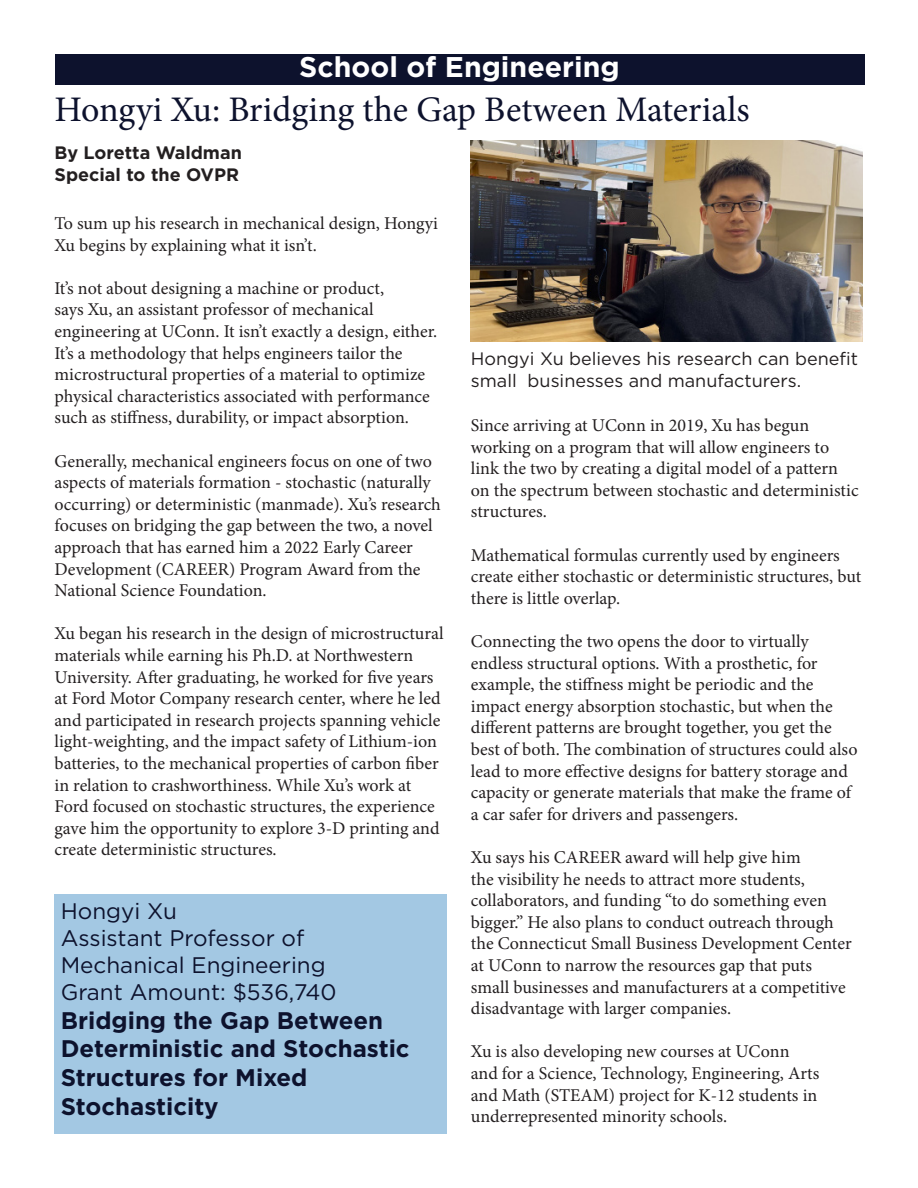
<style>
.page{position:relative;width:918px;height:1188px;background:#fff}
.page>*{position:absolute;margin:0;border:0;box-sizing:border-box;transform-origin:0 0}
.t1{font:36px "Minion Pro";color:#0d122d}
.t2{font:700 28.5px "Gotham";color:#fff}
.t3{font:700 24px/28.8px "Gotham";color:#0d122d}
.t4{font:22.5px "Gotham";color:#0d122d}
.t5{font:18px/21.6px "Minion Pro";color:#231f20}
.t6{font:18px/21.6px "Gotham";color:#231f20}
.t7{font:700 18px/21.6px "Gotham";color:#231f20}
</style>
<div class="page">
<div style="left:55px;top:54px;width:810px;height:30px;background:#0d122d"></div>
<div style="left:54px;top:894px;width:392px;height:240px;background:#a3c8e3"></div>
<img style="left:471px;top:140px;width:391px;height:201px">
<p class="t2" style="left:299px;top:48px;width:322px">School of Engineering</p>
<p class="t1" style="left:55px;top:86px;width:697px">Hongyi Xu: Bridging the Gap Between Materials</p>
<p class="t7" style="left:55px;top:142px;width:189px">By Loretta Waldman<br>Special to the OVPR</p>
<p class="t5" style="left:55px;top:213px;width:385px">To sum up his research in mechanical design, Hongyi<br>Xu begins by explaining what it isn’t.</p>
<p class="t5" style="left:55px;top:277px;width:384px">It’s not about designing a machine or product,<br>says Xu, an assistant professor of mechanical engineering at UConn. It isn’t exactly a design, either.<br>It’s a methodology that helps engineers tailor the microstructural properties of a material to optimize physical characteristics associated with performance such as stiffness, durability, or impact absorption.</p>
<p class="t5" style="left:55px;top:450px;width:388px">Generally, mechanical engineers focus on one of two aspects of materials formation - stochastic (naturally occurring) or deterministic (manmade). Xu’s research focuses on bridging the gap between the two, a novel approach that has earned him a 2022 Early Career Development (CAREER) Program Award from the National Science Foundation.</p>
<p class="t5" style="left:55px;top:623px;width:391px">Xu began his research in the design of microstructural materials while earning his Ph.D. at Northwestern University. After graduating, he worked for five years at Ford Motor Company research center, where he led and participated in research projects spanning vehicle light-weighting, and the impact safety of Lithium-ion batteries, to the mechanical properties of carbon fiber in relation to crashworthiness. While Xu’s work at Ford focused on stochastic structures, the experience gave him the opportunity to explore 3-D printing and create deterministic structures.</p>
<p class="t4" style="left:61px;top:896px;width:118px">Hongyi Xu</p>
<p class="t4" style="left:61px;top:923px;width:245px">Assistant Professor of</p>
<p class="t4" style="left:61px;top:950px;width:267px">Mechanical Engineering</p>
<p class="t4" style="left:61px;top:977px;width:277px">Grant Amount: $536,740</p>
<p class="t3" style="left:61px;top:1005px;width:350px">Bridging the Gap Between<br>Deterministic and Stochastic<br>Structures for Mixed<br>Stochasticity</p>
<p class="t6" style="left:471px;top:348px;width:389px">Hongyi Xu believes his research can benefit small businesses and manufacturers.</p>
<p class="t5" style="left:471px;top:415px;width:389px">Since arriving at UConn in 2019, Xu has begun working on a program that will allow engineers to link the two by creating a digital model of a pattern on the spectrum between stochastic and deterministic structures.</p>
<p class="t5" style="left:471px;top:544px;width:392px">Mathematical formulas currently used by engineers create either stochastic or deterministic structures, but there is little overlap.</p>
<p class="t5" style="left:471px;top:631px;width:388px">Connecting the two opens the door to virtually endless structural options. With a prosthetic, for example, the stiffness might be periodic and the impact energy absorption stochastic, but when the different patterns are brought together, you get the best of both. The combination of structures could also lead to more effective designs for battery storage and capacity or generate materials that make the frame of a car safer for drivers and passengers.</p>
<p class="t5" style="left:471px;top:847px;width:382px">Xu says his CAREER award will help give him<br>the visibility he needs to attract more students, collaborators, and funding “to do something even bigger.” He also plans to conduct outreach through the Connecticut Small Business Development Center at UConn to narrow the resources gap that puts small businesses and manufacturers at a competitive disadvantage with larger companies.</p>
<p class="t5" style="left:471px;top:1041px;width:350px">Xu is also developing new courses at UConn and for a Science, Technology, Engineering, Arts and Math (STEAM) project for K-12 students in underrepresented minority schools.</p>
</div>
